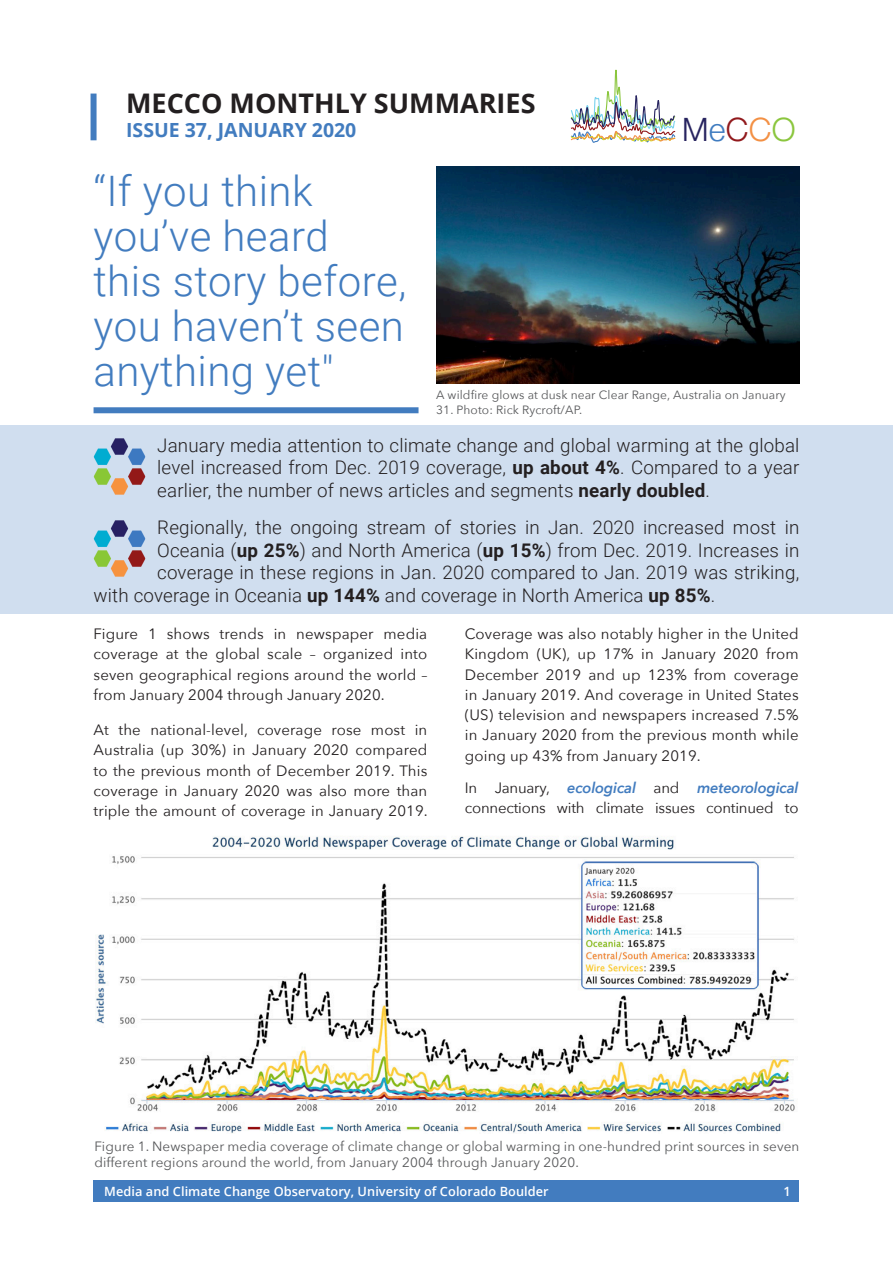
<style>
.page{position:relative;width:893px;height:1263px;background:#fff}
.page>*{position:absolute;margin:0;border:0;box-sizing:border-box;transform-origin:0 0}
.Pull_Quote_Text{font:300 42px/45px "Roboto";letter-spacing:.01em;color:#427cbf}
.t1{font:300 32.1px "Helvetica Neue";letter-spacing:.01em;color:#27235f}
.Page_Header_-_Black{font:700 27px "Open Sans";color:#231f20}
.Blue_Text_-_Align_Le{font:700 19.5px "Open Sans";color:#427cbf}
.Pull_Quote_Text-2{font:300 18.75px/22.5px "Roboto";letter-spacing:.01em;color:#231f20;text-align:justify}
.Page_Body_Text_-_Bla{font:15px/20.2px "Avenir Next";letter-spacing:.01em;color:#231f20;text-align:justify}
.Page_Body_Text_-_Bla-2{font:15px/20.2px "Avenir Next";letter-spacing:-.015em;color:#231f20}
.Pull_Quote_Text-3{font:13.5px/16.2px "Avenir Next";letter-spacing:.01em;color:#57585a}
.t2{font:600 12.75px "Open Sans";letter-spacing:.005em;color:#fff}
.Pull_Quote_Text-4{font:12px "Avenir Next";letter-spacing:.01em;color:#57585a}
.s1{color:#407cc0}
.s2{color:#91191c}
.s3{color:#f39044}
.s4{color:#8bc63e}
.s5{font-weight:700}
.s6{font-weight:600;font-style:italic;color:#427cbf}
</style>
<div class="page">
<div style="left:91px;top:94px;width:6px;height:46px;background:#427cbf"></div>
<img style="left:570px;top:69px;width:106px;height:74px">
<div style="left:0;top:425px;width:893px;height:188px;background:#d0deef"></div>
<img style="left:93px;top:438px;width:52px;height:56px">
<img style="left:93px;top:521px;width:52px;height:56px">
<img style="left:96px;top:836px;width:699px;height:298px">
<img style="left:436px;top:167px;width:363px;height:217px">
<div style="left:94px;top:1180px;width:705px;height:21px;background:#427cbf"></div>
<div style="left:94px;top:407px;width:325px;height:6px;background:#427cbf"></div>
<p class="Page_Header_-_Black" style="left:126px;top:84px;width:411px">MECCO MONTHLY SUMMARIES</p>
<p class="Blue_Text_-_Align_Le" style="left:126px;top:116px;width:232px">ISSUE 37, JANUARY 2020</p>
<p class="t1" style="left:682px;top:104px;width:115px">M<span class="s1">e</span><span class="s2">C</span><span class="s3">C</span><span class="s4">O</span></p>
<p class="Pull_Quote_Text" style="left:93px;top:167px;width:314px">“If you think you’ve heard this story before, you haven’t seen anything yet"</p>
<p class="Pull_Quote_Text-4" style="left:436px;top:385px;width:351px">A wildfire glows at dusk near Clear Range, Australia on January</p>
<p class="Pull_Quote_Text-4" style="left:436px;top:399px;width:147px">31. Photo: Rick Rycroft/AP.</p>
<p class="Pull_Quote_Text-2" style="left:157px;top:433px;width:644px">January media attention to climate change and global warming at the global level increased from Dec. 2019 coverage, <span class="s5">up about 4%</span>. Compared to a year earlier, the number of news articles and segments <span class="s5">nearly doubled</span>.</p>
<p class="Pull_Quote_Text-2" style="left:157px;top:516px;width:644px">Regionally, the ongoing stream of stories in Jan. 2020 increased most in</p>
<p class="Pull_Quote_Text-2" style="left:157px;top:538px;width:644px">Oceania (<span class="s5">up 25%</span>) and North America (<span class="s5">up 15%</span>) from Dec. 2019. Increases in</p>
<p class="Pull_Quote_Text-2" style="left:157px;top:561px;width:643px">coverage in these regions in Jan. 2020 compared to Jan. 2019 was striking,</p>
<p class="Pull_Quote_Text-2" style="left:94px;top:583px;width:623px">with coverage in Oceania <span class="s5">up 144%</span> and coverage in North America <span class="s5">up 85%</span>.</p>
<p class="Page_Body_Text_-_Bla" style="left:94px;top:623px;width:335px">Figure 1 shows trends in newspaper media coverage at the global scale – organized into seven geographical regions around the world – from January 2004 through January 2020.</p>
<p class="Page_Body_Text_-_Bla" style="left:94px;top:719px;width:336px">At the national-level, coverage rose most in Australia (up 30%) in January 2020 compared to the previous month of December 2019. This coverage in January 2020 was also more than triple the amount of coverage in January 2019.</p>
<p class="Page_Body_Text_-_Bla" style="left:465px;top:623px;width:335px">Coverage was also notably higher in the United Kingdom (UK), up 17% in January 2020 from December 2019 and up 123% from coverage in January 2019. And coverage in United States (US) television and newspapers increased 7.5% in January 2020 from the previous month while going up 43% from January 2019.</p>
<p class="Page_Body_Text_-_Bla-2" style="left:465px;top:777px;width:335px">In January, <span class="s6">ecological</span> and <span class="s6">meteorological </span>connections with climate issues continued to</p>
<p class="Pull_Quote_Text-3" style="left:94px;top:1137px;width:707px">Figure 1. Newspaper media coverage of climate change or global warming in one-hundred print sources in seven different regions around the world, from January 2004 through January 2020.</p>
<p class="t2" style="left:104px;top:1182px;width:446px">Media and Climate Change Observatory, University of Colorado Boulder</p>
<p class="t2" style="left:784px;top:1182px;width:9px">1</p>
</div>
